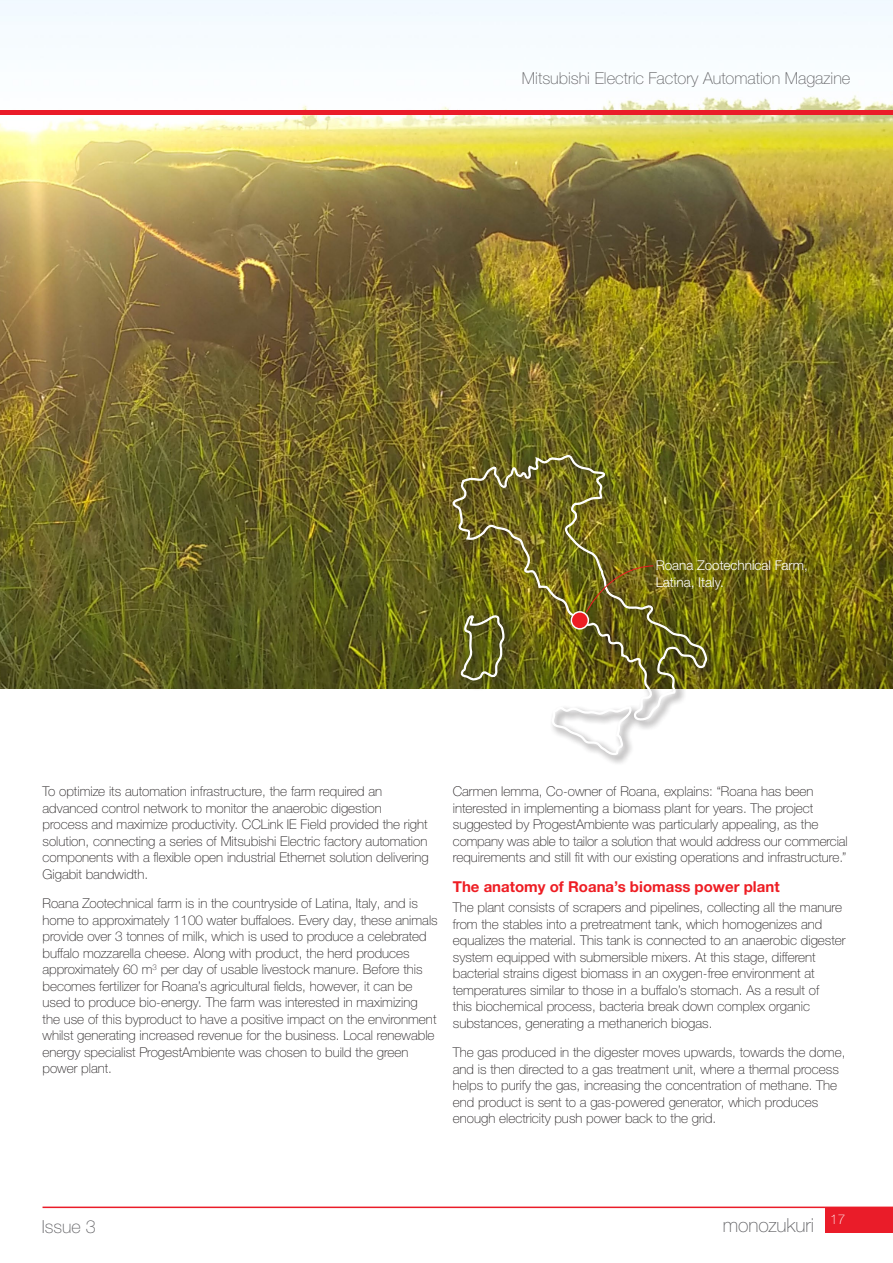
<style>
.page{position:relative;width:893px;height:1263px;background:#fff}
.page>*{position:absolute;margin:0;border:0;box-sizing:border-box;transform-origin:0 0}
.t1{font:100 19.35px "Helvetica Neue LTW1 G";letter-spacing:-.005em;color:#636366}
.t2{font:100 18px "Helvetica Neue LTW1 G";color:#636366}
.t3{font:100 16.5px "Helvetica Neue LTW1 G";color:#636366}
.t4{font:700 15px "Helvetica Neue LTW1 G";color:#ee1d23}
.t5{font:100 13.5px/16.5px "Helvetica Neue LTW1 G";color:#231f20}
.t6{font:300 13.5px/16.5px "Helvetica Neue LTW1 G";color:#fff}
.t7{font:100 13.5px "Helvetica Neue LTW1 G";color:#fff}
</style>
<div class="page">
<img style="left:0;top:0;width:893px;height:689px">
<div style="left:450px;top:452px;width:268px;height:314px;background:#231f20;opacity:.75"></div>
<svg style="left:552px;top:723px;width:81px;height:33px"></svg>
<img style="left:452px;top:453px;width:256px;height:270px">
<div style="left:571px;top:612px;width:17px;height:17px;background:#ee1d23;border-radius:50%"></div>
<div style="left:571px;top:611px;width:18px;height:19px;border:2px solid #fff;border-radius:50%"></div>
<img style="left:586px;top:565px;width:68px;height:48px">
<hr style="left:0;top:110px;width:893px;height:4px;background:#ea1c29">
<div style="left:825px;top:1207px;width:68px;height:25px;background:#ea1c29"></div>
<hr style="left:43px;top:1206px;width:850px;height:2px;background:#ea1c29">
<p class="t3" style="left:522px;top:68px;width:330px">Mitsubishi Electric Factory Automation Magazine</p>
<p class="t6" style="left:656px;top:557px;width:154px">Roana Zootechnical Farm,<br>Latina, Italy.</p>
<p class="t5" style="left:43px;top:783px;width:388px">To optimize its automation infrastructure, the farm required an advanced control network to monitor the anaerobic digestion process and maximize productivity. CCLink IE Field provided the right solution, connecting a series of Mitsubishi Electric factory automation components with a flexible open industrial Ethernet solution delivering Gigabit bandwidth.</p>
<p class="t5" style="left:43px;top:895px;width:397px">Roana Zootechnical farm is in the countryside of Latina, Italy, and is home to approximately 1100 water buffaloes. Every day, these animals provide over 3 tonnes of milk, which is used to produce a celebrated buffalo mozzarella cheese. Along with product, the herd produces approximately 60 m<sup>3</sup> per day of usable livestock manure. Before this becomes fertilizer for Roana’s agricultural fields, however, it can be used to produce bio-energy. The farm was interested in maximizing the use of this byproduct to have a positive impact on the environment whilst generating increased revenue for the business. Local renewable energy specialist ProgestAmbiente was chosen to build the green power plant.</p>
<p class="t5" style="left:453px;top:783px;width:396px">Carmen Iemma, Co-owner of Roana, explains: “Roana has been interested in implementing a biomass plant for years. The project suggested by ProgestAmbiente was particularly appealing, as the company was able to tailor a solution that would address our commercial requirements and still fit with our existing operations and infrastructure.”</p>
<p class="t4" style="left:453px;top:877px;width:328px">The anatomy of Roana’s biomass power plant</p>
<p class="t5" style="left:453px;top:899px;width:394px">The plant consists of scrapers and pipelines, collecting all the manure from the stables into a pretreatment tank, which homogenizes and equalizes the material. This tank is connected to an anaerobic digester system equipped with submersible mixers. At this stage, different bacterial strains digest biomass in an oxygen-free environment at temperatures similar to those in a buffalo’s stomach. As a result of<br>this biochemical process, bacteria break down complex organic substances, generating a methanerich biogas.</p>
<p class="t5" style="left:453px;top:1044px;width:394px">The gas produced in the digester moves upwards, towards the dome, and is then directed to a gas treatment unit, where a thermal process helps to purify the gas, increasing the concentration of methane. The end product is sent to a gas-powered generator, which produces enough electricity push power back to the grid.</p>
<h2 class="t2" style="left:42px;top:1215px;width:56px">Issue 3</h2>
<h1 class="t1" style="left:723px;top:1214px;width:93px">monozukuri</h1>
<p class="t7" style="left:830px;top:1211px;width:17px">17</p>
</div>
